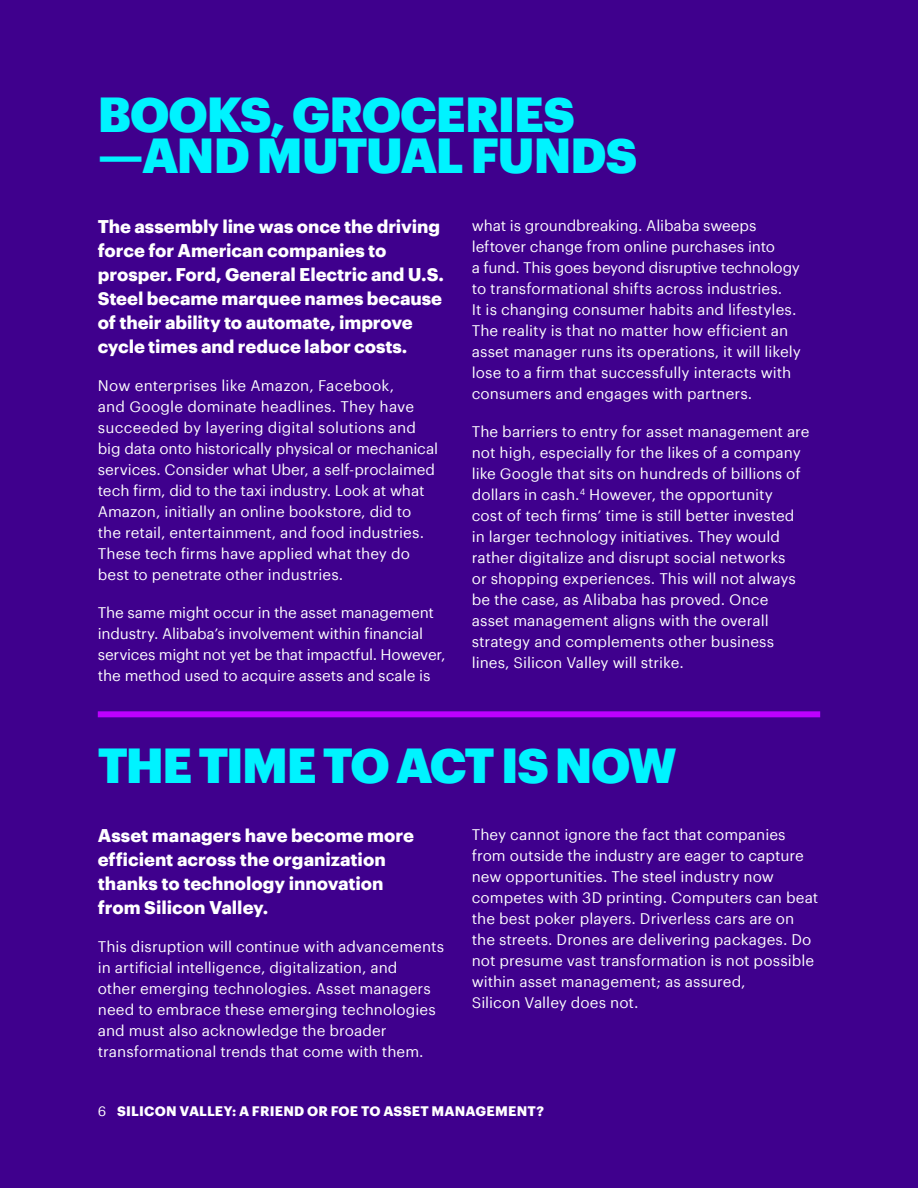
<style>
.page{position:relative;width:918px;height:1188px;background:#3f008d}
.page>*{position:absolute;margin:0;border:0;box-sizing:border-box;transform-origin:0 0}
.t1{font:900 48px/40.5px "Graphik";letter-spacing:-.03em;color:#00f3ff}
.t2{font:700 18px/24px "Graphik";letter-spacing:-.005em;color:#fff}
.t3{font:15px/21px "Graphik";color:#fff}
.t4{font:700 13.5px "Graphik";letter-spacing:.015em;color:#fff}
.s1{font-weight:400}
</style>
<div class="page">
<div style="left:98px;top:711px;width:722px;height:6px;background:#bd00ff"></div>
<h1 class="t1" style="left:98px;top:90px;width:541px">BOOKS, GROCERIES —AND MUTUAL FUNDS</h1>
<p class="t2" style="left:98px;top:213px;width:348px">The assembly line was once the driving force for American companies to prosper. Ford, General Electric and U.S.<br>Steel became marquee names because of their ability to automate, improve cycle times and reduce labor costs.</p>
<p class="t3" style="left:98px;top:374px;width:342px">Now enterprises like Amazon, Facebook,<br>and Google dominate headlines. They have succeeded by layering digital solutions and big data onto historically physical or mechanical services. Consider what Uber, a self-proclaimed tech firm, did to the taxi industry. Look at what Amazon, initially an online bookstore, did to the retail, entertainment, and food industries.<br>These tech firms have applied what they do best to penetrate other industries.</p>
<p class="t3" style="left:98px;top:601px;width:349px">The same might occur in the asset management industry. Alibaba’s involvement within financial services might not yet be that impactful. However, the method used to acquire assets and scale is</p>
<p class="t3" style="left:472px;top:213px;width:331px">what is groundbreaking. Alibaba sweeps leftover change from online purchases into<br>a fund. This goes beyond disruptive technology to transformational shifts across industries.<br>It is changing consumer habits and lifestyles.<br>The reality is that no matter how efficient an asset manager runs its operations, it will likely lose to a firm that successfully interacts with consumers and engages with partners.</p>
<p class="t3" style="left:472px;top:419px;width:339px">The barriers to entry for asset management are not high, especially for the likes of a company like Google that sits on hundreds of billions of dollars in cash.<sup>4</sup> However, the opportunity<br>cost of tech firms’ time is still better invested in larger technology initiatives. They would rather digitalize and disrupt social networks<br>or shopping experiences. This will not always be the case, as Alibaba has proved. Once asset management aligns with the overall strategy and complements other business lines, Silicon Valley will strike.</p>
<h1 class="t1" style="left:98px;top:741px;width:580px">THE TIME TO ACT IS NOW</h1>
<p class="t2" style="left:98px;top:822px;width:318px">Asset managers have become more efficient across the organization thanks to technology innovation from Silicon Valley.</p>
<p class="t3" style="left:98px;top:935px;width:348px">This disruption will continue with advancements in artificial intelligence, digitalization, and<br>other emerging technologies. Asset managers need to embrace these emerging technologies and must also acknowledge the broader transformational trends that come with them.</p>
<p class="t3" style="left:472px;top:822px;width:348px">They cannot ignore the fact that companies from outside the industry are eager to capture new opportunities. The steel industry now competes with 3D printing. Computers can beat the best poker players. Driverless cars are on the streets. Drones are delivering packages. Do not presume vast transformation is not possible within asset management; as assured,<br>Silicon Valley does not.</p>
<p class="t4" style="left:98px;top:1101px;width:448px"><span class="s1">6</span> SILICON VALLEY: A FRIEND OR FOE TO ASSET MANAGEMENT?</p>
</div>
